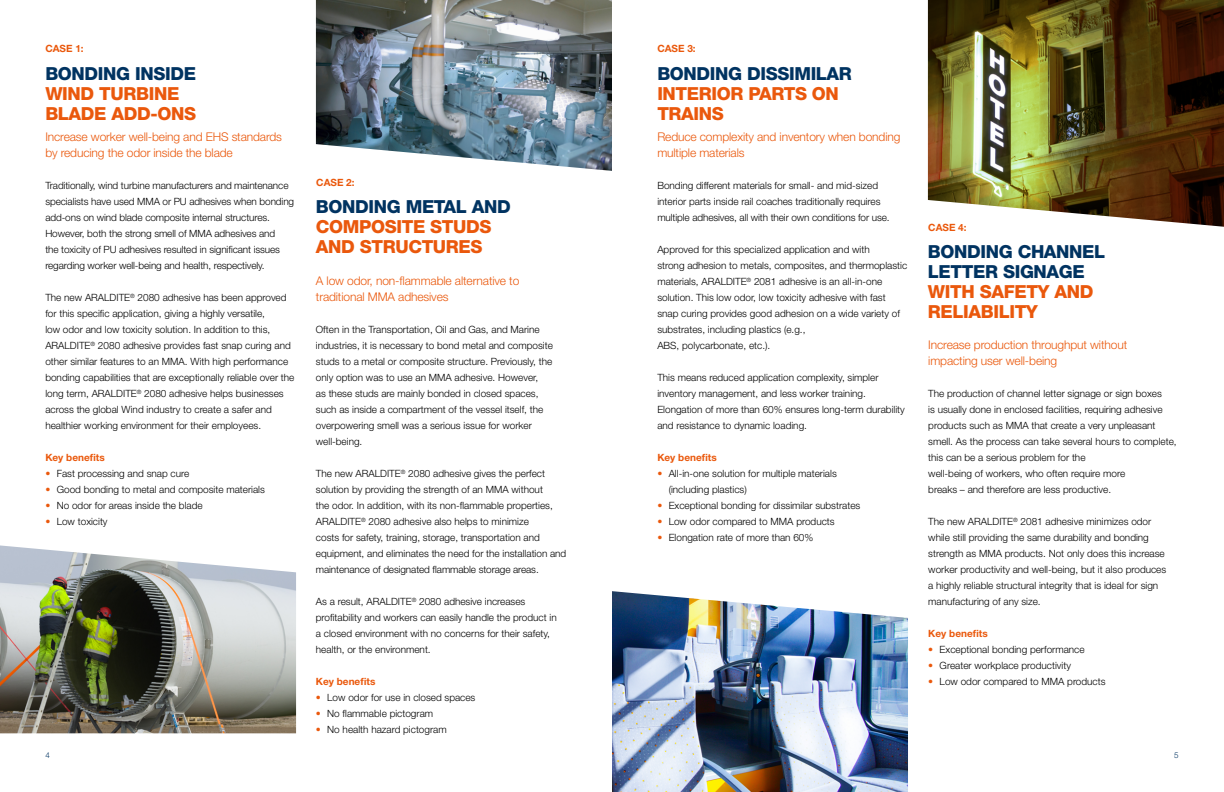
<style>
.page{position:relative;width:1224px;height:792px;background:#fff}
.page>*{position:absolute;margin:0;border:0;box-sizing:border-box;transform-origin:0 0}
.t1{font:800 18px/20px "Helvetica Neue LT Std";letter-spacing:-.02em;color:#ea580c}
.t2{font:800 18px/20px "Helvetica Neue LT Std";letter-spacing:-.02em;color:#003361}
.t3{font:300 12px/16px "Helvetica Neue LT Std";letter-spacing:-.01em;color:#ea580c}
.t4{font:300 10px/16px "Helvetica Neue LT Std";color:#000}
.t5{font:700 10px "Helvetica Neue LT Std";color:#ea580c}
.t6{font:300 8px "Helvetica Neue LT Std";color:#003361}
.s1{color:#ea580c}
</style>
<div class="page">
<img style="left:316px;top:0;width:296px;height:171px">
<img style="left:928px;top:0;width:296px;height:227px">
<img style="left:0;top:545px;width:296px;height:188px">
<img style="left:612px;top:591px;width:296px;height:201px">
<p class="t5" style="left:45px;top:43px;width:40px">CASE 1:</p>
<p class="t5" style="left:657px;top:43px;width:40px">CASE 3:</p>
<h1 class="t2" style="left:45px;top:63px;width:152px">BONDING INSIDE</h1>
<h1 class="t1" style="left:45px;top:83px;width:152px">WIND TURBINE<br>BLADE ADD-ONS</h1>
<p class="t3" style="left:45px;top:129px;width:238px">Increase worker well-being and EHS standards by reducing the odor inside the blade</p>
<p class="t4" style="left:45px;top:178px;width:250px">Traditionally, wind turbine manufacturers and maintenance specialists have used MMA or PU adhesives when bonding add-ons on wind blade composite internal structures.<br>However, both the strong smell of MMA adhesives and<br>the toxicity of PU adhesives resulted in significant issues regarding worker well-being and health, respectively.</p>
<p class="t4" style="left:45px;top:290px;width:251px">The new ARALDITE<sup>®</sup> 2080 adhesive has been approved for this specific application, giving a highly versatile,<br>low odor and low toxicity solution. In addition to this, ARALDITE<sup>®</sup> 2080 adhesive provides fast snap curing and other similar features to an MMA. With high performance bonding capabilities that are exceptionally reliable over the long term, ARALDITE<sup>®</sup> 2080 adhesive helps businesses across the global Wind industry to create a safer and healthier working environment for their employees.</p>
<p class="t5" style="left:45px;top:452px;width:61px">Key benefits</p>
<p class="t4" style="left:45px;top:466px;width:145px"><span class="s1">•</span> Fast processing and snap cure</p>
<p class="t4" style="left:45px;top:482px;width:221px"><span class="s1">•</span> Good bonding to metal and composite materials</p>
<p class="t4" style="left:45px;top:498px;width:159px"><span class="s1">•</span> No odor for areas inside the blade</p>
<p class="t4" style="left:45px;top:514px;width:64px"><span class="s1">•</span> Low toxicity</p>
<p class="t5" style="left:316px;top:176px;width:40px">CASE 2:</p>
<h1 class="t2" style="left:316px;top:197px;width:196px">BONDING METAL AND</h1>
<h1 class="t1" style="left:316px;top:217px;width:177px">COMPOSITE STUDS<br>AND STRUCTURES</h1>
<p class="t3" style="left:316px;top:273px;width:205px">A low odor, non-flammable alternative to traditional MMA adhesives</p>
<p class="t4" style="left:316px;top:322px;width:239px">Often in the Transportation, Oil and Gas, and Marine industries, it is necessary to bond metal and composite studs to a metal or composite structure. Previously, the only option was to use an MMA adhesive. However,<br>as these studs are mainly bonded in closed spaces, such as inside a compartment of the vessel itself, the overpowering smell was a serious issue for worker well-being.</p>
<p class="t4" style="left:316px;top:466px;width:252px">The new ARALDITE<sup>®</sup> 2080 adhesive gives the perfect solution by providing the strength of an MMA without<br>the odor. In addition, with its non-flammable properties, ARALDITE<sup>®</sup> 2080 adhesive also helps to minimize<br>costs for safety, training, storage, transportation and equipment, and eliminates the need for the installation and maintenance of designated flammable storage areas.</p>
<p class="t4" style="left:316px;top:594px;width:242px">As a result, ARALDITE<sup>®</sup> 2080 adhesive increases profitability and workers can easily handle the product in a closed environment with no concerns for their safety, health, or the environment.</p>
<p class="t5" style="left:316px;top:676px;width:61px">Key benefits</p>
<p class="t4" style="left:316px;top:690px;width:161px"><span class="s1">•</span> Low odor for use in closed spaces</p>
<p class="t4" style="left:316px;top:706px;width:119px"><span class="s1">•</span> No flammable pictogram</p>
<p class="t4" style="left:316px;top:722px;width:132px"><span class="s1">•</span> No health hazard pictogram</p>
<h1 class="t2" style="left:657px;top:63px;width:196px">BONDING DISSIMILAR</h1>
<h1 class="t1" style="left:657px;top:83px;width:183px">INTERIOR PARTS ON<br>TRAINS</h1>
<p class="t3" style="left:657px;top:129px;width:245px">Reduce complexity and inventory when bonding multiple materials</p>
<p class="t4" style="left:657px;top:178px;width:234px">Bonding different materials for small- and mid-sized interior parts inside rail coaches traditionally requires multiple adhesives, all with their own conditions for use.</p>
<p class="t4" style="left:657px;top:242px;width:251px">Approved for this specialized application and with<br>strong adhesion to metals, composites, and thermoplastic materials, ARALDITE<sup>®</sup> 2081 adhesive is an all-in-one solution. This low odor, low toxicity adhesive with fast snap curing provides good adhesion on a wide variety of substrates, including plastics (e.g.,<br>ABS, polycarbonate, etc.).</p>
<p class="t4" style="left:657px;top:370px;width:249px">This means reduced application complexity, simpler inventory management, and less worker training.<br>Elongation of more than 60% ensures long-term durability and resistance to dynamic loading.</p>
<p class="t5" style="left:657px;top:452px;width:61px">Key benefits</p>
<p class="t4" style="left:669px;top:466px;width:170px;text-indent:-11px"><span class="s1">•</span> All-in-one solution for multiple materials (including plastics)</p>
<p class="t4" style="left:657px;top:498px;width:205px"><span class="s1">•</span> Exceptional bonding for dissimilar substrates</p>
<p class="t4" style="left:657px;top:514px;width:179px"><span class="s1">•</span> Low odor compared to MMA products</p>
<p class="t4" style="left:657px;top:530px;width:158px"><span class="s1">•</span> Elongation rate of more than 60%</p>
<p class="t5" style="left:928px;top:221px;width:40px">CASE 4:</p>
<h1 class="t2" style="left:928px;top:242px;width:179px">BONDING CHANNEL<br>LETTER SIGNAGE</h1>
<h1 class="t1" style="left:928px;top:282px;width:167px">WITH SAFETY AND<br>RELIABILITY</h1>
<p class="t3" style="left:928px;top:337px;width:200px">Increase production throughput without impacting user well-being</p>
<p class="t4" style="left:928px;top:386px;width:250px">The production of channel letter signage or sign boxes<br>is usually done in enclosed facilities, requiring adhesive products such as MMA that create a very unpleasant smell. As the process can take several hours to complete, this can be a serious problem for the<br>well-being of workers, who often require more<br>breaks – and therefore are less productive.</p>
<p class="t4" style="left:928px;top:514px;width:240px">The new ARALDITE<sup>®</sup> 2081 adhesive minimizes odor while still providing the same durability and bonding strength as MMA products. Not only does this increase worker productivity and well-being, but it also produces a highly reliable structural integrity that is ideal for sign manufacturing of any size.</p>
<p class="t5" style="left:928px;top:628px;width:61px">Key benefits</p>
<p class="t4" style="left:928px;top:642px;width:158px"><span class="s1">•</span> Exceptional bonding performance</p>
<p class="t4" style="left:928px;top:658px;width:144px"><span class="s1">•</span> Greater workplace productivity</p>
<p class="t4" style="left:928px;top:674px;width:179px"><span class="s1">•</span> Low odor compared to MMA products</p>
<p class="t6" style="left:45px;top:750px;width:6px">4</p>
<p class="t6" style="left:1174px;top:750px;width:6px">5</p>
</div>
